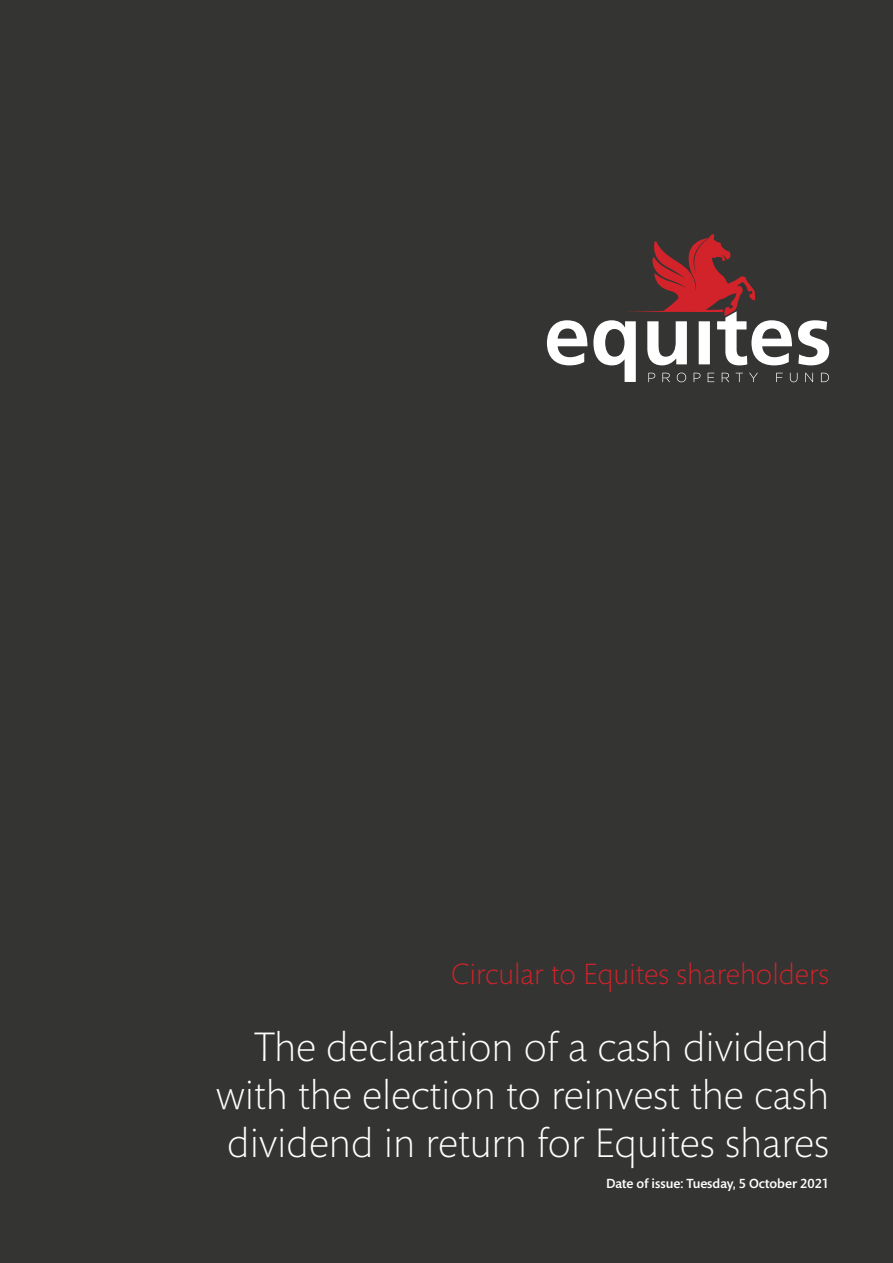
<style>
.page{position:relative;width:893px;height:1263px;background:#343433}
.page>*{position:absolute;margin:0;border:0;box-sizing:border-box;transform-origin:0 0}
.t1{font:300 42px/48px "Mundo Sans";color:#fff;text-align:justify}
.t2{font:300 30px "Mundo Sans";color:#d2232a}
.t3{font:500 13.5px "Mundo Sans";color:#fff}
</style>
<div class="page">
<svg style="left:547px;top:234px;width:282px;height:148px"></svg>
<p class="t2" style="left:451px;top:958px;width:380px">Circular to Equites shareholders</p>
<p class="t1" style="left:216px;top:1024px;width:615px;text-indent:38px">The declaration of a cash dividend with the election to reinvest the cash dividend in return for Equites shares</p>
<p class="t3" style="left:606px;top:1176px;width:225px">Date of issue: Tuesday, 5 October 2021</p>
</div>
